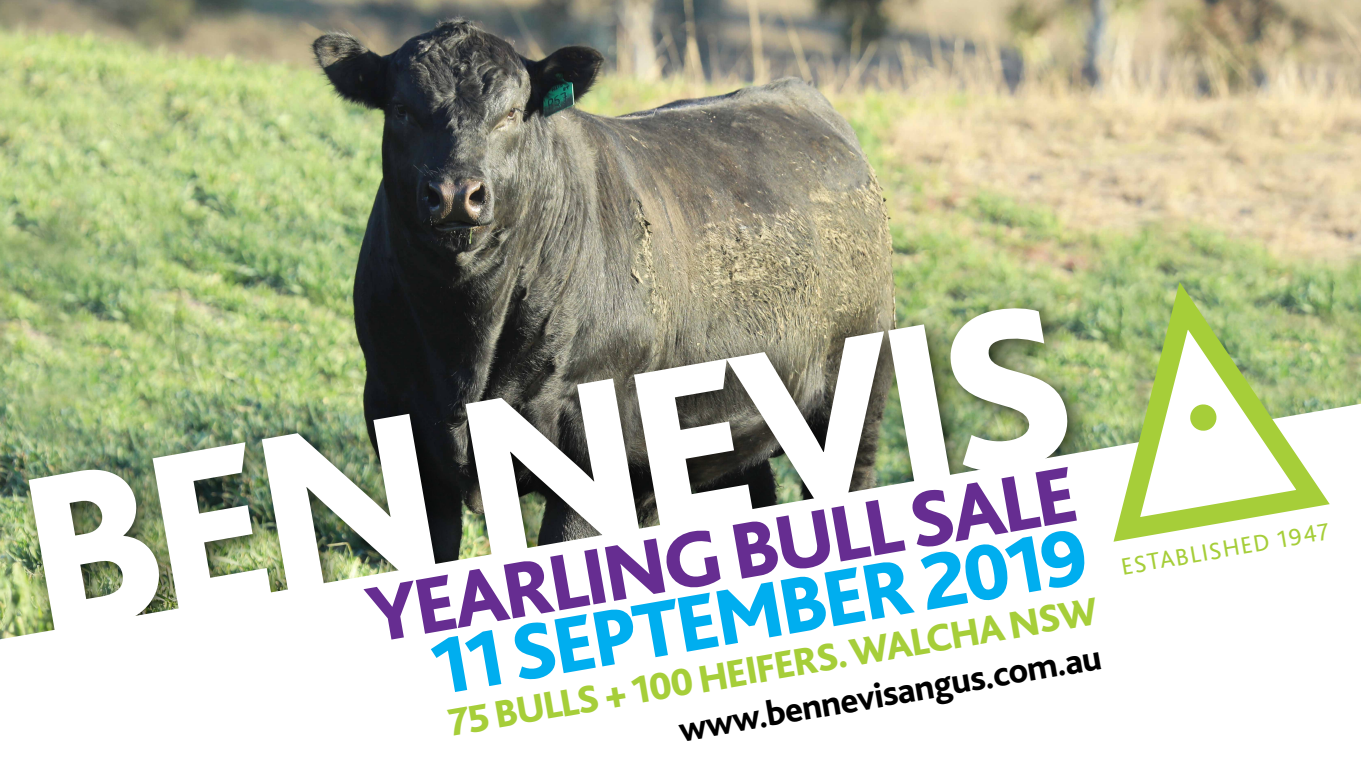
<style>
.page{position:relative;width:1361px;height:766px;background:#fff}
.page>*{position:absolute;margin:0;border:0;box-sizing:border-box;transform-origin:0 0}
.t1{font:800 237.82px "Bliss 2";color:#fff}
.t2{font:800 82.5px "Bliss 2";color:#662d91}
.t3{font:800 82.5px "Bliss 2";color:#00aeef}
.t4{font:800 40px "Bliss 2";color:#a6ce39}
.t5{font:800 36.12px "Bliss 2";color:#000}
.t6{font:24.6px "Bliss 2";color:#a6ce39}
</style>
<div class="page">
<img style="left:0;top:0;width:1361px;height:403px">
<div style="left:13px;top:290px;width:1084px;height:371px;background:#000;opacity:.75"></div>
<img style="left:0;top:403px;width:1361px;height:258px">
<svg style="left:1100px;top:278px;width:230px;height:265px"></svg>
<svg style="left:1130px;top:310px;width:175px;height:199px"></svg>
<h1 class="t1" style="left:-1px;top:415px;width:1065px;rotate:-10deg">BEN NEVIS</h1>
<h2 class="t2" style="left:359px;top:566px;width:721px;rotate:-10deg">yearlin g bull SAL E</h2>
<h2 class="t3" style="left:423px;top:618px;width:667px;rotate:-10deg">11 SEPTembe r 2019</h2>
<p class="t4" style="left:445px;top:698px;width:659px;rotate:-10deg">75 bulls + 100 hei fers. walcha ns w</p>
<p class="t5" style="left:675px;top:708px;width:430px;rotate:-10deg">www.bennevisangus.com.au</p>
<p class="t6" style="left:1118px;top:552px;width:213px;rotate:-10deg">ESTABLISHED 1947</p>
</div>
